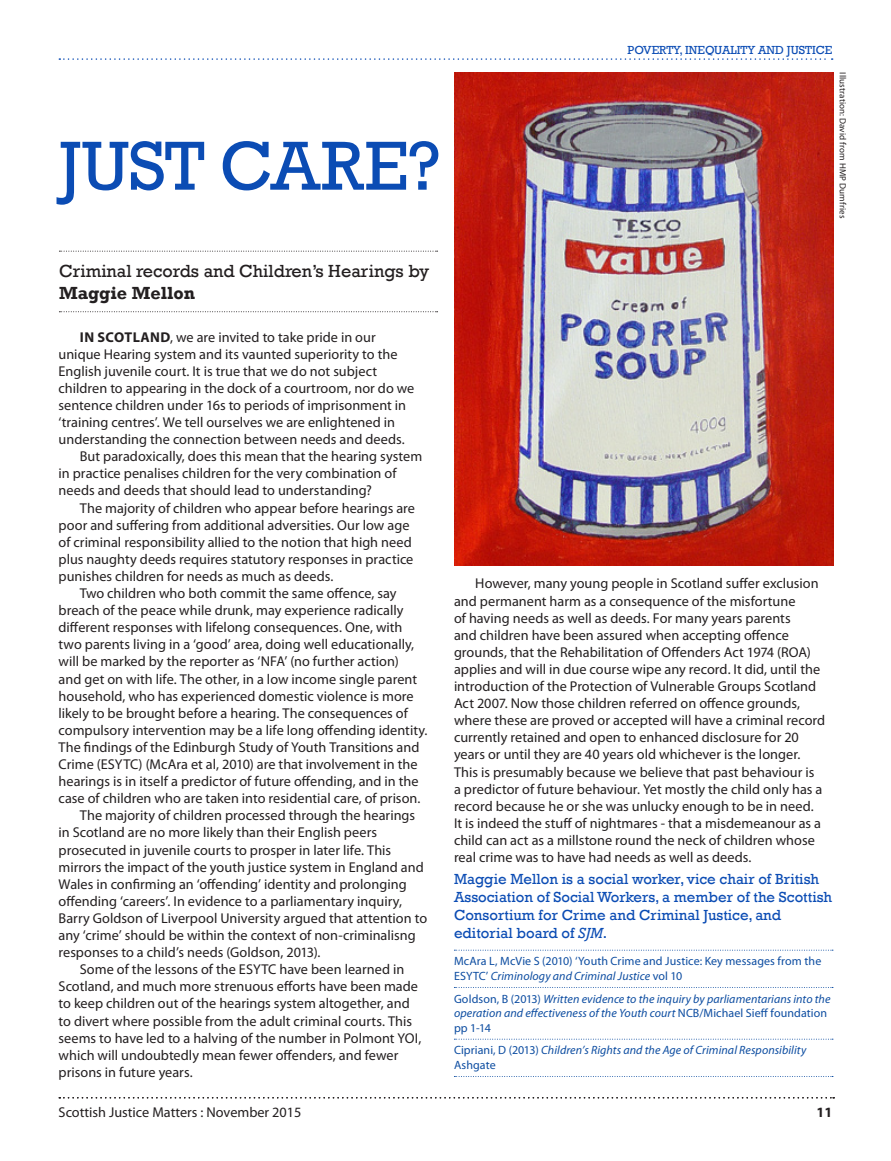
<style>
.page{position:relative;width:891px;height:1161px;background:#fff}
.page>*{position:absolute;margin:0;border:0;box-sizing:border-box;transform-origin:0 0}
.SJM_Body{font:70.5px "Rockwell";color:#0b4cb4}
.Author{font:18px/21.6px "Rockwell";color:#231f20}
.SJM_bio_footer{font:15px/18px "Rockwell";color:#0b4cb4}
.SJM_Body-2{font:14.25px/17.1px "Myriad Pro";color:#231f20}
.t1{font:700 14.25px "Myriad Pro";color:#231f20}
.SJM_Source{font:italic 12px/14.4px "Myriad Pro";letter-spacing:.005em;color:#0d4da1}
.SJM_Source-2{font:12px/14.4px "Myriad Pro";letter-spacing:.01em;color:#0d4da1}
.t2{font:12px "Rockwell";color:#0b4cb4}
.SJM_Body_Not_Indente{font:9px "Myriad Pro";letter-spacing:.015em;color:#231f20}
.s1{font-weight:700}
.s2{font-style:italic}
.s3{font-style:normal}
</style>
<div class="page">
<svg style="left:59px;top:1097px;width:775px;height:2px"></svg>
<svg style="left:59px;top:251px;width:379px;height:1px"></svg>
<svg style="left:59px;top:311px;width:379px;height:1px"></svg>
<img style="left:454px;top:72px;width:380px;height:494px">
<svg style="left:454px;top:950px;width:379px;height:1px"></svg>
<svg style="left:454px;top:987px;width:379px;height:1px"></svg>
<svg style="left:454px;top:1039px;width:379px;height:1px"></svg>
<svg style="left:454px;top:1076px;width:379px;height:1px"></svg>
<svg style="left:59px;top:58px;width:774px;height:2px"></svg>
<p class="SJM_Body" style="left:59px;top:125px;width:383px">JUST CARE?</p>
<p class="t2" style="left:628px;top:43px;width:206px">POVERTY, INEQUALITY AND JUSTICE</p>
<p class="SJM_Body_Not_Indente" style="left:849px;top:72px;width:147px;rotate:90deg">Illustration: David from HMP Dumfries</p>
<p class="Author" style="left:59px;top:260px;width:372px">Criminal records and Children’s Hearings by<br><span class="s1">Maggie Mellon</span></p>
<p class="SJM_Body-2" style="left:59px;top:328px;width:357px;text-indent:21px"><span class="s1">IN SCOTLAND</span>, we are invited to take pride in our unique Hearing system and its vaunted superiority to the English juvenile court. It is true that we do not subject children to appearing in the dock of a courtroom, nor do we sentence children under 16s to periods of imprisonment in ‘training centres’. We tell ourselves we are enlightened in understanding the connection between needs and deeds.</p>
<p class="SJM_Body-2" style="left:59px;top:448px;width:365px;text-indent:21px">But paradoxically, does this mean that the hearing system in practice penalises children for the very combination of needs and deeds that should lead to understanding?</p>
<p class="SJM_Body-2" style="left:59px;top:499px;width:358px;text-indent:21px">The majority of children who appear before hearings are poor and suffering from additional adversities. Our low age of criminal responsibility allied to the notion that high need plus naughty deeds requires statutory responses in practice punishes children for needs as much as deeds.</p>
<p class="SJM_Body-2" style="left:59px;top:585px;width:371px;text-indent:21px">Two children who both commit the same offence, say breach of the peace while drunk, may experience radically different responses with lifelong consequences. One, with two parents living in a ‘good’ area, doing well educationally, will be marked by the reporter as ‘NFA’ (no further action)<br>and get on with life. The other, in a low income single parent household, who has experienced domestic violence is more likely to be brought before a hearing. The consequences of compulsory intervention may be a life long offending identity.<br>The findings of the Edinburgh Study of Youth Transitions and Crime (ESYTC) (McAra et al, 2010) are that involvement in the hearings is in itself a predictor of future offending, and in the case of children who are taken into residential care, of prison.</p>
<p class="SJM_Body-2" style="left:59px;top:807px;width:370px;text-indent:21px">The majority of children processed through the hearings in Scotland are no more likely than their English peers prosecuted in juvenile courts to prosper in later life. This mirrors the impact of the youth justice system in England and Wales in confirming an ‘offending’ identity and prolonging offending ‘careers’. In evidence to a parliamentary inquiry, Barry Goldson of Liverpool University argued that attention to any ‘crime’ should be within the context of non-criminalisng responses to a child’s needs (Goldson, 2013).</p>
<p class="SJM_Body-2" style="left:59px;top:961px;width:364px;text-indent:21px">Some of the lessons of the ESYTC have been learned in Scotland, and much more strenuous efforts have been made to keep children out of the hearings system altogether, and to divert where possible from the adult criminal courts. This seems to have led to a halving of the number in Polmont YOI, which will undoubtedly mean fewer offenders, and fewer prisons in future years.</p>
<p class="SJM_Body-2" style="left:454px;top:575px;width:373px;text-indent:21px">However, many young people in Scotland suffer exclusion and permanent harm as a consequence of the misfortune<br>of having needs as well as deeds. For many years parents<br>and children have been assured when accepting offence grounds, that the Rehabilitation of Offenders Act 1974 (ROA) applies and will in due course wipe any record. It did, until the introduction of the Protection of Vulnerable Groups Scotland Act 2007. Now those children referred on offence grounds, where these are proved or accepted will have a criminal record currently retained and open to enhanced disclosure for 20 years or until they are 40 years old whichever is the longer.<br>This is presumably because we believe that past behaviour is<br>a predictor of future behaviour. Yet mostly the child only has a record because he or she was unlucky enough to be in need.<br>It is indeed the stuff of nightmares - that a misdemeanour as a child can act as a millstone round the neck of children whose real crime was to have had needs as well as deeds.</p>
<p class="SJM_bio_footer" style="left:454px;top:870px;width:380px">Maggie Mellon is a social worker, vice chair of British Association of Social Workers, a member of the Scottish Consortium for Crime and Criminal Justice, and editorial board of <span class="s2">SJM</span>.</p>
<p class="SJM_Source-2" style="left:454px;top:954px;width:369px">McAra L, McVie S (2010) ‘Youth Crime and Justice: Key messages from the<br>ESYTC’ <span class="s2">Criminology and Criminal Justice</span> vol 10</p>
<p class="SJM_Source" style="left:454px;top:991px;width:378px"><span class="s3">Goldson, B (2013)</span> Written evidence to the inquiry by parliamentarians into the operation and effectiveness of the Youth court <span class="s3">NCB/Michael Sieff foundation pp 1-14</span></p>
<p class="SJM_Source" style="left:454px;top:1043px;width:354px"><span class="s3">Cipriani, D (2013)</span> Children’s Rights and the Age of Criminal Responsibility<br><span class="s3">Ashgate</span></p>
<p class="SJM_Body-2" style="left:59px;top:1104px;width:244px">Scottish Justice Matters : November 2015</p>
<p class="t1" style="left:817px;top:1103px;width:17px">11</p>
</div>
